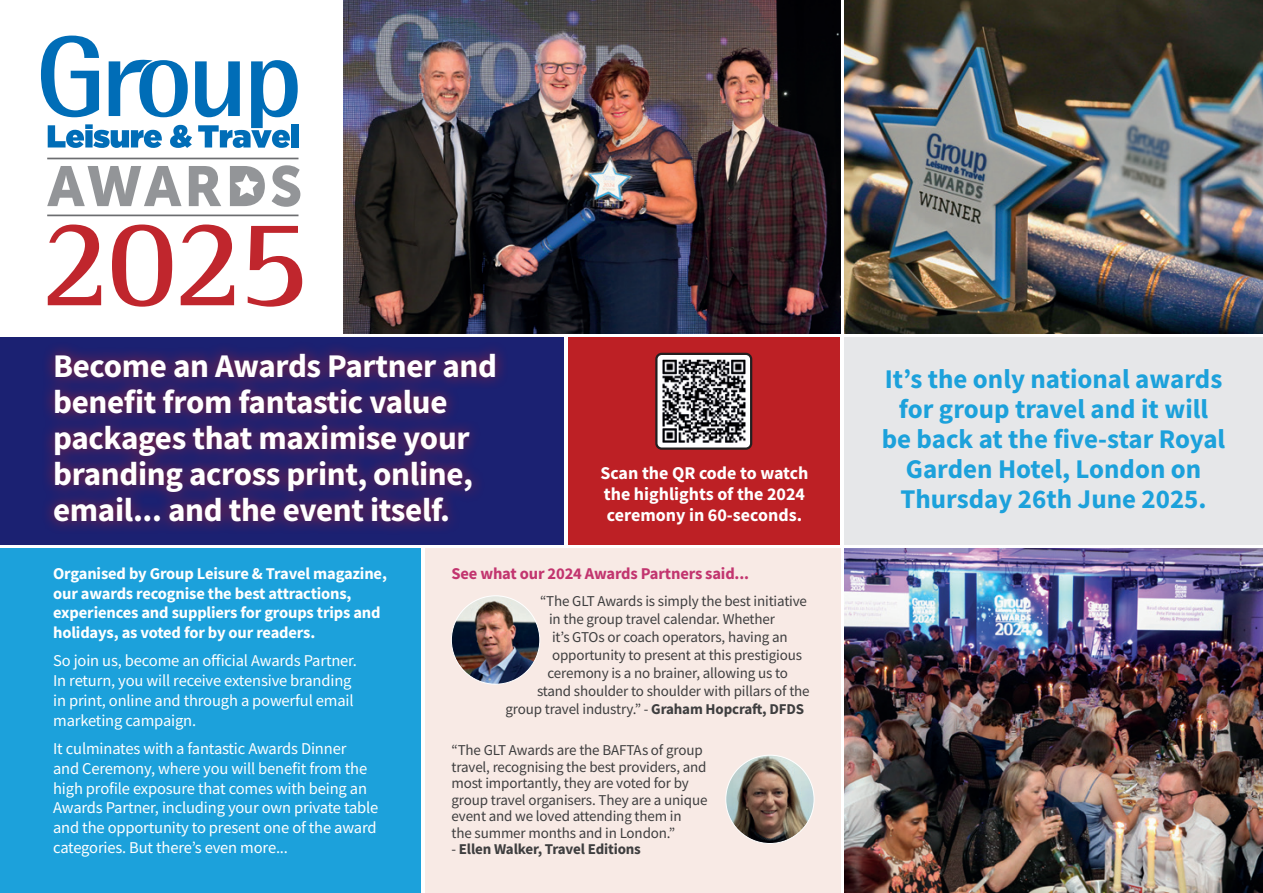
<style>
.page{position:relative;width:1263px;height:893px;background:#fff}
.page>*{position:absolute;margin:0;border:0;box-sizing:border-box;transform-origin:0 0}
.Headline{font:700 33.15px/36px "Source Sans Pro";letter-spacing:-.01em;color:#fff}
.t1{font:700 27px/30px "Source Sans Pro";color:#1ca1db;text-align:center}
.t2{font:700 18px/21px "Source Sans Pro";color:#fff}
.t3{font:16.5px/19.8px "Source Sans Pro";letter-spacing:-.01em;color:#fff}
.t4{font:700 16.5px/19.5px "Source Sans Pro";letter-spacing:-.01em;color:#fff}
.t5{font:700 16.5px "Source Sans Pro";letter-spacing:-.01em;color:#c2356f}
.t6{font:15px/16.5px "Source Sans Pro";letter-spacing:-.01em;color:#3e3e3f}
.t7{font:700 15px "Source Sans Pro";letter-spacing:-.01em;color:#3e3e3f}
.s1{font-weight:700}
.s2{font-weight:400}
</style>
<div class="page">
<div style="left:0;top:337px;width:563px;height:207px;background:#1b2172"></div>
<div style="left:569px;top:337px;width:271px;height:207px;background:#bd2025"></div>
<div style="left:425px;top:549px;width:415px;height:344px;background:#f8eae5"></div>
<div style="left:844px;top:337px;width:419px;height:207px;background:#e6e7e9"></div>
<div style="left:0;top:549px;width:421px;height:344px;background:#1ca1db"></div>
<img style="left:343px;top:0;width:497px;height:333px">
<svg style="left:47px;top:166px;width:134px;height:40px"></svg>
<svg style="left:189px;top:166px;width:32px;height:40px"></svg>
<svg style="left:272px;top:165px;width:28px;height:42px"></svg>
<svg style="left:41px;top:36px;width:257px;height:112px"></svg>
<svg style="left:48px;top:224px;width:53px;height:81px"></svg>
<svg style="left:112px;top:224px;width:60px;height:83px"></svg>
<svg style="left:181px;top:224px;width:53px;height:81px"></svg>
<svg style="left:248px;top:226px;width:54px;height:81px"></svg>
<hr style="left:47px;top:158px;width:251px;height:1px;background:#6c6d70">
<hr style="left:47px;top:215px;width:251px;height:1px;background:#6c6d70">
<svg style="left:230px;top:166px;width:35px;height:40px"></svg>
<img style="left:844px;top:549px;width:419px;height:344px">
<img style="left:658px;top:354px;width:93px;height:93px">
<div style="left:655px;top:353px;width:97px;height:97px;border:2px solid #231f20;border-radius:5px"></div>
<img style="left:844px;top:0;width:419px;height:333px">
<img style="left:451px;top:596px;width:89px;height:88px;border-radius:44px">
<img style="left:726px;top:755px;width:88px;height:88px;border-radius:44px">
<div style="left:41px;top:340px;width:468px;height:195px;background:#bd2025;opacity:.75"></div>
<p class="Headline" style="left:53px;top:347px;width:445px">Become an Awards Partner and benefit from fantastic value packages that maximise your branding across print, online, email... and the event itself.</p>
<p class="t2" style="left:600px;top:462px;width:210px">Scan the QR code to watch the highlights of the 2024 ceremony in 60-seconds.</p>
<p class="t4" style="left:53px;top:564px;width:335px">Organised by Group Leisure &amp; Travel magazine, our awards recognise the best attractions, experiences and suppliers for groups trips and holidays, as voted for by our readers.</p>
<p class="t3" style="left:53px;top:651px;width:305px">So join us, become an official Awards Partner.<br>In return, you will receive extensive branding in print, online and through a powerful email marketing campaign.</p>
<p class="t3" style="left:53px;top:738px;width:327px">It culminates with a fantastic Awards Dinner<br>and Ceremony, where you will benefit from the high profile exposure that comes with being an Awards Partner, including your own private table and the opportunity to present one of the award categories. But there’s even more...</p>
<p class="t5" style="left:451px;top:563px;width:299px">See what our 2024 Awards Partners said...</p>
<p class="t6" style="left:540px;top:593px;width:268px">“The GLT Awards is simply the best initiative</p>
<p class="t6" style="left:549px;top:611px;width:227px">in the group travel calendar. Whether</p>
<p class="t6" style="left:552px;top:629px;width:237px">it’s GTOs or coach operators, having an</p>
<p class="t6" style="left:552px;top:647px;width:251px">opportunity to present at this prestigious</p>
<p class="t6" style="left:547px;top:665px;width:242px">ceremony is a no brainer, allowing us to</p>
<p class="t6" style="left:537px;top:683px;width:274px">stand shoulder to shoulder with pillars of the</p>
<p class="t6" style="left:505px;top:701px;width:300px">group travel industry.” - <span class="s1">Graham Hopcraft, DFDS</span></p>
<p class="t6" style="left:451px;top:742px;width:257px">“The GLT Awards are the BAFTAs of group travel, recognising the best providers, and most importantly, they are voted for by group travel organisers. They are a unique event and we loved attending them in<br>the summer months and in London.”</p>
<p class="t7" style="left:451px;top:839px;width:191px"><span class="s2">-</span> Ellen Walker, Travel Editions</p>
<p class="t1" style="left:882px;top:364px;width:345px">It’s the only national awards for group travel and it will be back at the five-star Royal<br>Garden Hotel, London on<br>Thursday 26th June 2025.</p>
</div>
